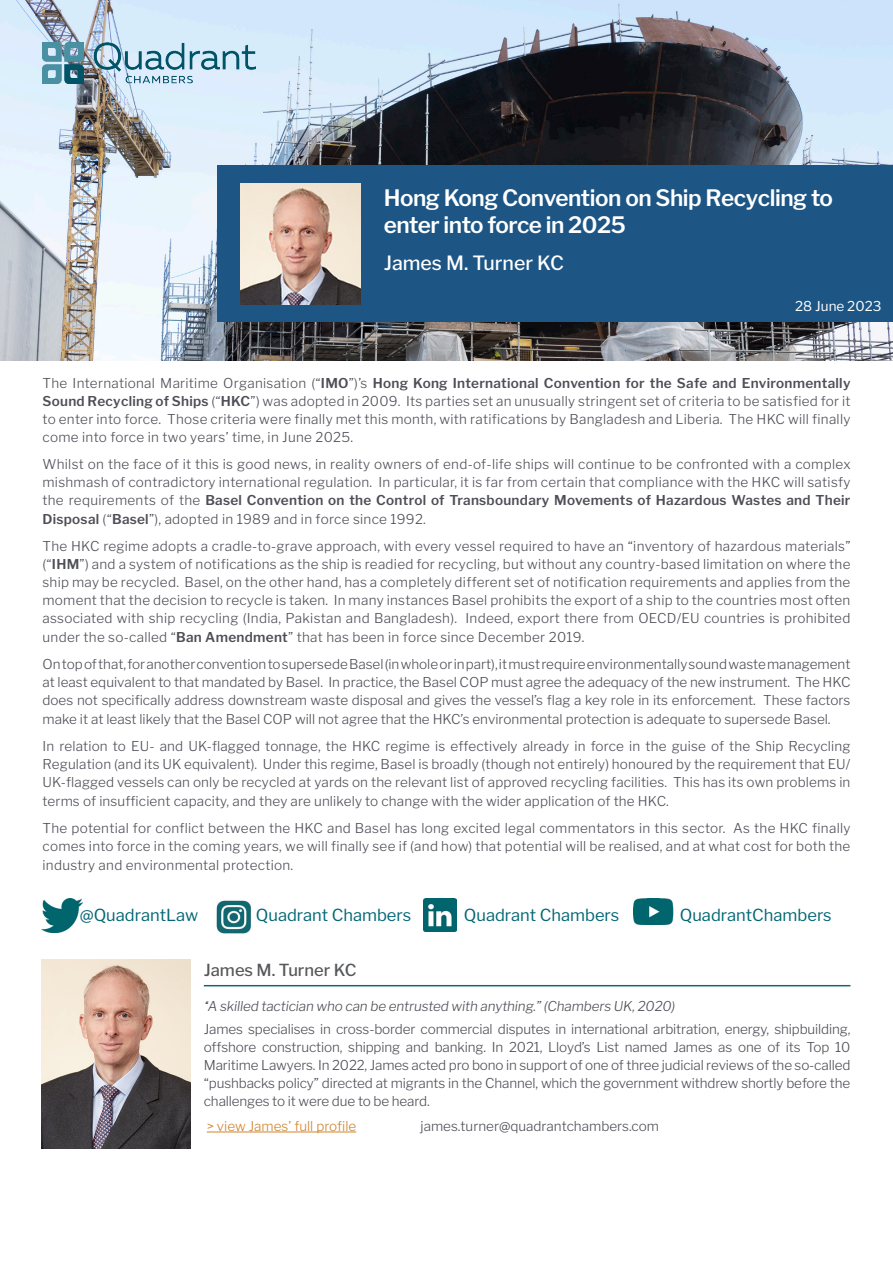
<style>
.page{position:relative;width:893px;height:1263px;background:#fff}
.page>*{position:absolute;margin:0;border:0;box-sizing:border-box;transform-origin:0 0}
.t1{font:600 22.5px/27px "Libre Franklin";letter-spacing:-.02em;color:#fff}
.t2{font:500 19.5px "Libre Franklin";color:#fff}
.t3{font:16.5px "Libre Franklin";color:#036775}
.Sub_Head{font:500 16.5px "Libre Franklin";color:#57585a}
.Body{font:300 13.5px/18px "Libre Franklin";letter-spacing:.015em;color:#4d4e56;text-align:justify}
.Body-2{font:italic 300 13.5px "Libre Franklin";letter-spacing:-.01em;color:#4d4e56}
.Body-3{font:300 13.5px "Libre Franklin";color:#d0842e}
.t4{font:13.5px "Libre Franklin";color:#fff}
.s1{font-weight:600}
</style>
<div class="page">
<img style="left:0;top:0;width:893px;height:360px">
<img style="left:43px;top:43px;width:212px;height:41px">
<hr style="left:204px;top:985px;width:646px;height:1px;background:#146873">
<hr style="left:207px;top:1131px;width:149px;height:1px;background:#d0842e">
<div style="left:218px;top:165px;width:675px;height:157px;background:#1d5685"></div>
<img style="left:240px;top:184px;width:120px;height:120px">
<img style="left:41px;top:898px;width:42px;height:34px">
<img style="left:424px;top:898px;width:32px;height:33px">
<img style="left:216px;top:900px;width:35px;height:34px">
<img style="left:633px;top:899px;width:40px;height:26px">
<img style="left:41px;top:959px;width:150px;height:189px">
<p class="t1" style="left:384px;top:184px;width:451px">Hong Kong Convention on Ship Recycling to enter into force in 2025</p>
<p class="t2" style="left:384px;top:252px;width:182px">James M. Turner KC</p>
<p class="t4" style="left:795px;top:298px;width:88px">28 June 2023</p>
<p class="Body" style="left:43px;top:374px;width:809px">The International Maritime Organisation (“<span class="s1">IMO</span>”)’s <span class="s1">Hong Kong International Convention for the Safe and Environmentally Sound Recycling of Ships</span> (“<span class="s1">HKC</span>”) was adopted in 2009. Its parties set an unusually stringent set of criteria to be satisfied for it to enter into force. Those criteria were finally met this month, with ratifications by Bangladesh and Liberia. The HKC will finally come into force in two years’ time, in June 2025.</p>
<p class="Body" style="left:43px;top:455px;width:809px">Whilst on the face of it this is good news, in reality owners of end-of-life ships will continue to be confronted with a complex mishmash of contradictory international regulation. In particular, it is far from certain that compliance with the HKC will satisfy the requirements of the <span class="s1">Basel Convention on the Control of Transboundary Movements of Hazardous Wastes and Their</span></p>
<p class="Body" style="left:43px;top:510px;width:385px"><span class="s1">Disposal</span> (“<span class="s1">Basel</span>”), adopted in 1989 and in force since 1992.</p>
<p class="Body" style="left:43px;top:537px;width:809px">The HKC regime adopts a cradle-to-grave approach, with every vessel required to have an “inventory of hazardous materials” (“<span class="s1">IHM</span>”) and a system of notifications as the ship is readied for recycling, but without any country-based limitation on where the ship may be recycled. Basel, on the other hand, has a completely different set of notification requirements and applies from the moment that the decision to recycle is taken. In many instances Basel prohibits the export of a ship to the countries most often associated with ship recycling (India, Pakistan and Bangladesh). Indeed, export there from OECD/EU countries is prohibited</p>
<p class="Body" style="left:43px;top:628px;width:544px">under the so-called “<span class="s1">Ban Amendment</span>” that has been in force since December 2019.</p>
<p class="Body" style="left:43px;top:655px;width:809px">On top of that, for another convention to supersede Basel (in whole or in part), it must require environmentally sound waste management at least equivalent to that mandated by Basel. In practice, the Basel COP must agree the adequacy of the new instrument. The HKC does not specifically address downstream waste disposal and gives the vessel’s flag a key role in its enforcement. These factors</p>
<p class="Body" style="left:43px;top:710px;width:790px">make it at least likely that the Basel COP will not agree that the HKC’s environmental protection is adequate to supersede Basel.</p>
<p class="Body" style="left:43px;top:737px;width:809px">In relation to EU- and UK-flagged tonnage, the HKC regime is effectively already in force in the guise of the Ship Recycling Regulation (and its UK equivalent). Under this regime, Basel is broadly (though not entirely) honoured by the requirement that EU/ UK-flagged vessels can only be recycled at yards on the relevant list of approved recycling facilities. This has its own problems in</p>
<p class="Body" style="left:43px;top:792px;width:628px">terms of insufficient capacity, and they are unlikely to change with the wider application of the HKC.</p>
<p class="Body" style="left:43px;top:819px;width:809px">The potential for conflict between the HKC and Basel has long excited legal commentators in this sector. As the HKC finally comes into force in the coming years, we will finally see if (and how) that potential will be realised, and at what cost for both the</p>
<p class="Body" style="left:43px;top:856px;width:252px">industry and environmental protection.</p>
<p class="t3" style="left:80px;top:905px;width:120px">@QuadrantLaw</p>
<p class="t3" style="left:256px;top:905px;width:157px">Quadrant Chambers</p>
<p class="t3" style="left:464px;top:905px;width:157px">Quadrant Chambers</p>
<p class="t3" style="left:680px;top:905px;width:153px">QuadrantChambers</p>
<p class="Sub_Head" style="left:204px;top:960px;width:154px">James M. Turner KC</p>
<p class="Body-2" style="left:204px;top:998px;width:473px">“A skilled tactician who can be entrusted with anything.” (Chambers UK, 2020)</p>
<p class="Body" style="left:204px;top:1020px;width:648px">James specialises in cross-border commercial disputes in international arbitration, energy, shipbuilding, offshore construction, shipping and banking. In 2021, Lloyd’s List named James as one of its Top 10<br>Maritime Lawyers. In 2022, James acted pro bono in support of one of three judicial reviews of the so-called “pushbacks policy” directed at migrants in the Channel, which the government withdrew shortly before the challenges to it were due to be heard.</p>
<p class="Body-3" style="left:207px;top:1118px;width:151px">&gt; view James’ full profile</p>
<p class="Body" style="left:421px;top:1117px;width:240px">james.turner@quadrantchambers.com</p>
</div>
